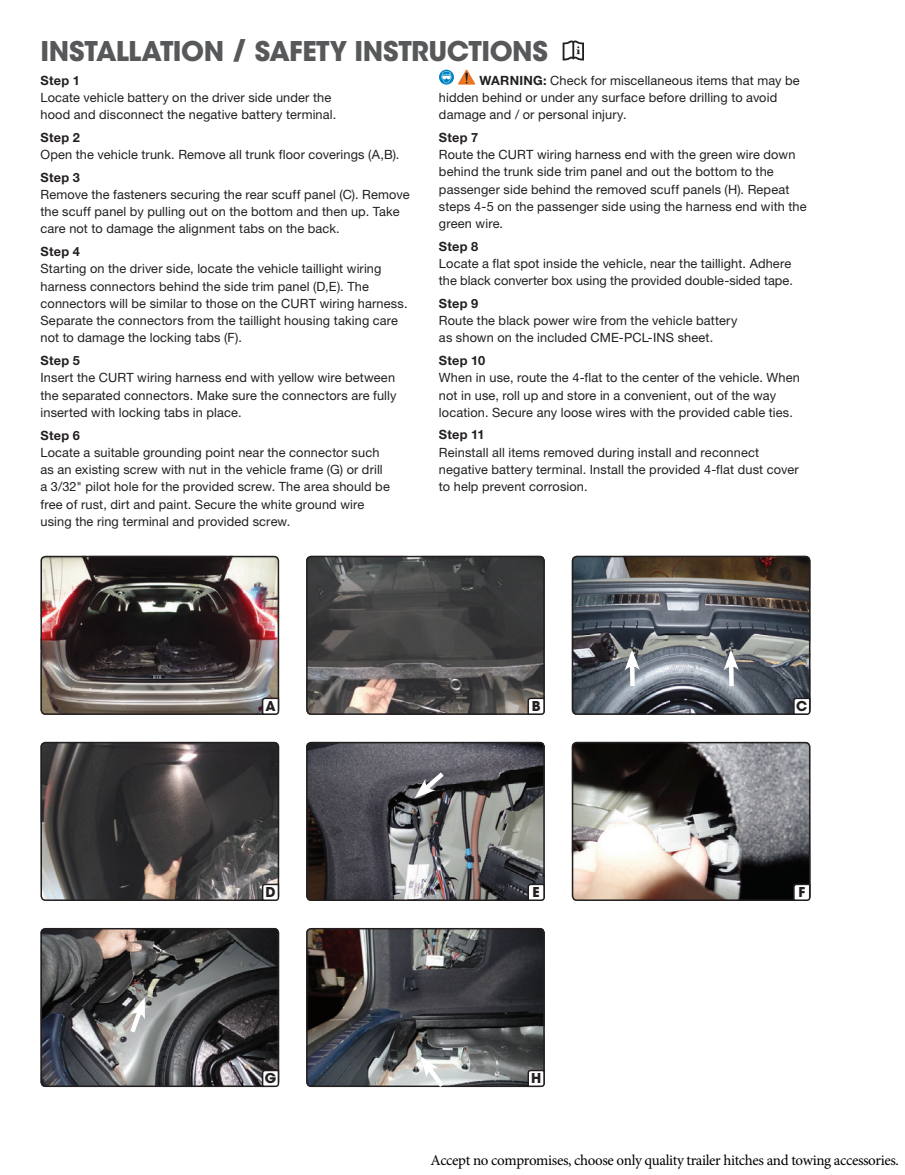
<style>
.page{position:relative;width:905px;height:1175px;background:#fff}
.page>*{position:absolute;margin:0;border:0;box-sizing:border-box;transform-origin:0 0}
.t1{font:700 27px "ITC Avant Garde Std";letter-spacing:-.015em;color:#57585a}
.t2{font:15px "Minion Pro";letter-spacing:-.025em;color:#000}
.t3{font:700 13.5px "ITC Avant Garde Std";color:#231f20}
.t4{font:12.75px/17.2px "Helvetica Neue LT Std";letter-spacing:.01em;color:#231f20}
.t5{font:700 12.75px "Helvetica Neue LT Std";letter-spacing:.02em;color:#231f20}
.s1{font-weight:700}
</style>
<div class="page">
<img style="left:43px;top:556px;width:236px;height:156px">
<div style="left:40px;top:556px;width:239px;height:159px;border:2px solid #231f20;border-radius:4px"></div>
<img style="left:309px;top:556px;width:235px;height:156px">
<div style="left:306px;top:556px;width:238px;height:159px;border:2px solid #231f20;border-radius:4px"></div>
<img style="left:574px;top:556px;width:236px;height:156px">
<div style="left:571px;top:556px;width:239px;height:159px;border:2px solid #231f20;border-radius:4px"></div>
<img style="left:43px;top:742px;width:236px;height:156px">
<div style="left:40px;top:742px;width:239px;height:159px;border:2px solid #231f20;border-radius:4px"></div>
<img style="left:309px;top:742px;width:235px;height:156px">
<div style="left:306px;top:742px;width:238px;height:159px;border:2px solid #231f20;border-radius:4px"></div>
<img style="left:574px;top:742px;width:236px;height:156px">
<div style="left:571px;top:742px;width:239px;height:159px;border:2px solid #231f20;border-radius:4px"></div>
<img style="left:43px;top:929px;width:236px;height:155px">
<div style="left:40px;top:928px;width:239px;height:159px;border:2px solid #231f20;border-radius:4px"></div>
<img style="left:309px;top:928px;width:235px;height:156px">
<div style="left:306px;top:928px;width:238px;height:159px;border:2px solid #231f20;border-radius:4px"></div>
<svg style="left:261px;top:697px;width:19px;height:18px"></svg>
<svg style="left:526px;top:697px;width:19px;height:18px"></svg>
<svg style="left:526px;top:1069px;width:19px;height:18px"></svg>
<svg style="left:792px;top:697px;width:19px;height:18px"></svg>
<svg style="left:261px;top:883px;width:19px;height:18px"></svg>
<svg style="left:261px;top:1069px;width:19px;height:18px"></svg>
<svg style="left:526px;top:883px;width:19px;height:18px"></svg>
<svg style="left:792px;top:883px;width:19px;height:18px"></svg>
<svg style="left:562px;top:41px;width:22px;height:19px"></svg>
<svg style="left:420px;top:1056px;width:28px;height:32px"></svg>
<svg style="left:127px;top:997px;width:19px;height:40px"></svg>
<svg style="left:414px;top:767px;width:34px;height:31px"></svg>
<svg style="left:630px;top:670px;width:4px;height:16px"></svg>
<svg style="left:624px;top:649px;width:16px;height:21px"></svg>
<svg style="left:728px;top:670px;width:5px;height:16px"></svg>
<svg style="left:723px;top:649px;width:15px;height:21px"></svg>
<svg style="left:458px;top:70px;width:17px;height:15px"></svg>
<svg style="left:439px;top:70px;width:15px;height:15px"></svg>
<svg style="left:441px;top:71px;width:10px;height:12px"></svg>
<h1 class="t1" style="left:40px;top:33px;width:509px">INSTALLATION / SAFETY INSTRUCTIONS</h1>
<p class="t5" style="left:40px;top:72px;width:41px">Step 1</p>
<p class="t4" style="left:40px;top:89px;width:297px">Locate vehicle battery on the driver side under the hood and disconnect the negative battery terminal.</p>
<p class="t5" style="left:40px;top:129px;width:41px">Step 2</p>
<p class="t4" style="left:40px;top:146px;width:360px">Open the vehicle trunk. Remove all trunk floor coverings (A,B).</p>
<p class="t5" style="left:40px;top:169px;width:41px">Step 3</p>
<p class="t4" style="left:40px;top:186px;width:370px">Remove the fasteners securing the rear scuff panel (C). Remove the scuff panel by pulling out on the bottom and then up. Take care not to damage the alignment tabs on the back.</p>
<p class="t5" style="left:40px;top:244px;width:41px">Step 4</p>
<p class="t4" style="left:40px;top:260px;width:368px">Starting on the driver side, locate the vehicle taillight wiring harness connectors behind the side trim panel (D,E). The connectors will be similar to those on the CURT wiring harness.<br>Separate the connectors from the taillight housing taking care not to damage the locking tabs (F).</p>
<p class="t5" style="left:40px;top:352px;width:41px">Step 5</p>
<p class="t4" style="left:40px;top:369px;width:357px;text-align:justify">Insert the CURT wiring harness end with yellow wire between the separated connectors. Make sure the connectors are fully inserted with locking tabs in place.</p>
<p class="t5" style="left:40px;top:427px;width:41px">Step 6</p>
<p class="t4" style="left:40px;top:443px;width:351px">Locate a suitable grounding point near the connector such as an existing screw with nut in the vehicle frame (G) or drill a 3/32" pilot hole for the provided screw. The area should be free of rust, dirt and paint. Secure the white ground wire using the ring terminal and provided screw.</p>
<p class="t4" style="left:439px;top:71px;width:362px;text-indent:41px"><span class="s1">WARNING:</span> Check for miscellaneous items that may be hidden behind or under any surface before drilling to avoid damage and / or personal injury.</p>
<p class="t5" style="left:439px;top:129px;width:41px">Step 7</p>
<p class="t4" style="left:439px;top:146px;width:369px">Route the CURT wiring harness end with the green wire down behind the trunk side trim panel and out the bottom to the passenger side behind the removed scuff panels (H). Repeat steps 4-5 on the passenger side using the harness end with the green wire.</p>
<p class="t5" style="left:439px;top:238px;width:41px">Step 8</p>
<p class="t4" style="left:439px;top:255px;width:355px">Locate a flat spot inside the vehicle, near the taillight. Adhere the black converter box using the provided double-sided tape.</p>
<p class="t5" style="left:439px;top:295px;width:41px">Step 9</p>
<p class="t4" style="left:439px;top:312px;width:300px">Route the black power wire from the vehicle battery as shown on the included CME-PCL-INS sheet.</p>
<p class="t5" style="left:439px;top:352px;width:48px">Step 10</p>
<p class="t4" style="left:439px;top:369px;width:362px">When in use, route the 4-flat to the center of the vehicle. When not in use, roll up and store in a convenient, out of the way location. Secure any loose wires with the provided cable ties.</p>
<p class="t5" style="left:439px;top:427px;width:47px">Step 11</p>
<p class="t4" style="left:439px;top:443px;width:361px">Reinstall all items removed during install and reconnect negative battery terminal. Install the provided 4-flat dust cover to help prevent corrosion.</p>
<p class="t3" style="left:265px;top:697px;width:12px">A</p>
<p class="t3" style="left:531px;top:697px;width:10px">B</p>
<p class="t3" style="left:796px;top:697px;width:13px">C</p>
<p class="t3" style="left:265px;top:883px;width:12px">D</p>
<p class="t3" style="left:265px;top:1069px;width:13px">G</p>
<p class="t3" style="left:532px;top:883px;width:9px">E</p>
<p class="t3" style="left:798px;top:883px;width:8px">F</p>
<p class="t3" style="left:531px;top:1069px;width:12px">H</p>
<p class="t2" style="left:430px;top:1149px;width:470px">Accept no compromises, choose only quality trailer hitches and towing accessories.</p>
</div>
